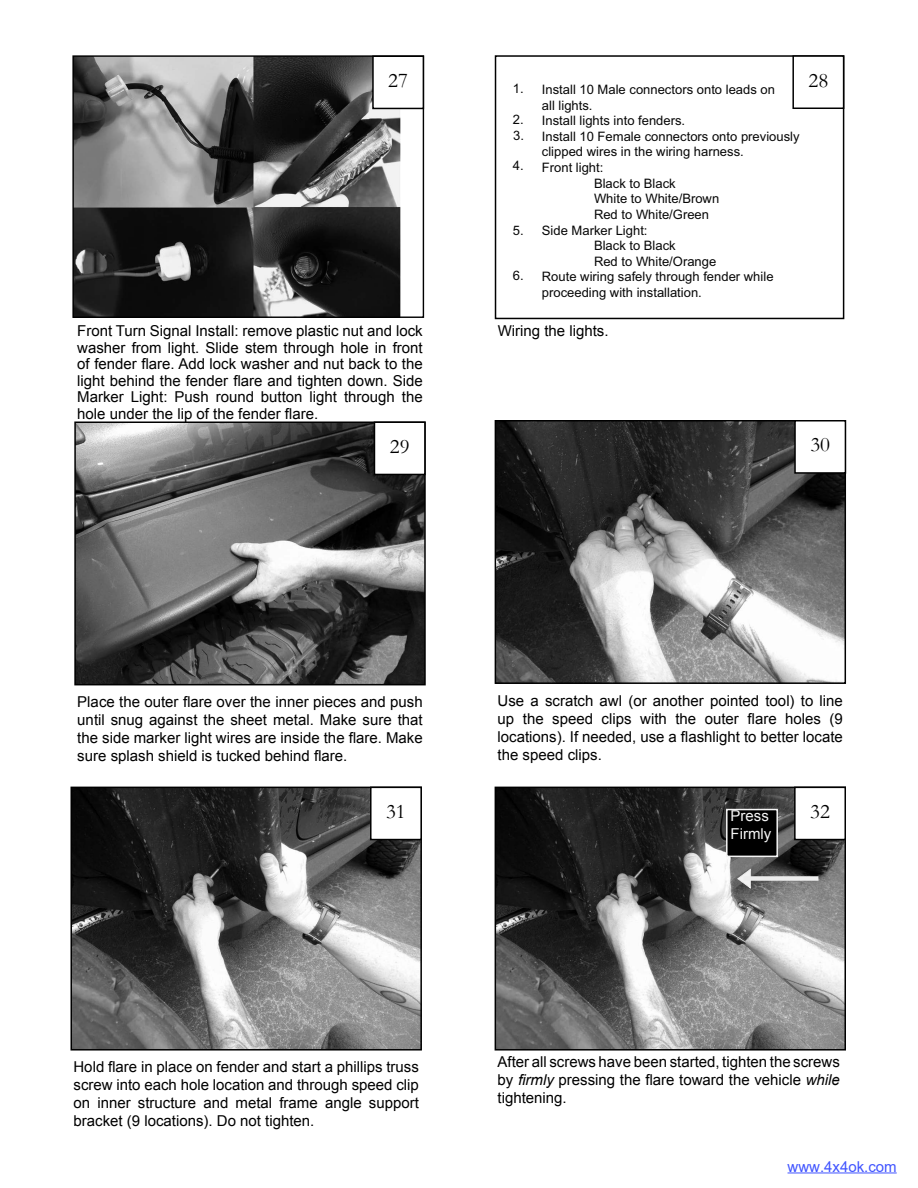
<style>
.page{position:relative;width:918px;height:1188px;background:#fff}
.page>*{position:absolute;margin:0;border:0;box-sizing:border-box;transform-origin:0 0}
.t1{font:21px "Garamond";color:#000}
.t2{font:15px/18px "Arial";color:#000;text-align:justify}
.t3{font:15px "Arial";color:#4054ff}
.t4{font:15px/18px "Arial";color:#f5f5f5}
.t5{font:13.05px/16.6px "Arial";color:#070707}
.s1{font-style:italic}
</style>
<div class="page">
<img style="left:74px;top:57px;width:348px;height:259px">
<div style="left:72px;top:55px;width:352px;height:263px;border:1px solid #000"></div>
<img style="left:77px;top:425px;width:346px;height:257px">
<div style="left:74px;top:422px;width:352px;height:263px;border:2px solid #000"></div>
<div style="left:495px;top:55px;width:349px;height:264px;border:2px solid #000"></div>
<img style="left:73px;top:790px;width:346px;height:258px">
<div style="left:70px;top:787px;width:352px;height:264px;border:2px solid #000"></div>
<img style="left:498px;top:790px;width:345px;height:258px">
<div style="left:495px;top:787px;width:351px;height:264px;border:2px solid #000"></div>
<img style="left:498px;top:423px;width:345px;height:258px">
<div style="left:495px;top:420px;width:351px;height:264px;border:2px solid #000"></div>
<div style="left:727px;top:810px;width:50px;height:46px;background:#000"></div>
<div style="left:726px;top:809px;width:52px;height:48px;border:2px solid #f5f5f5"></div>
<svg style="left:737px;top:868px;width:14px;height:21px"></svg>
<div style="left:743px;top:876px;width:75px;height:5px;background:#ededed"></div>
<div style="left:374px;top:422px;width:51px;height:52px;background:#fff"></div>
<div style="left:374px;top:422px;width:52px;height:53px;border:2px solid #000"></div>
<div style="left:795px;top:421px;width:50px;height:52px;background:#fff"></div>
<div style="left:794px;top:420px;width:52px;height:54px;border:2px solid #000"></div>
<div style="left:371px;top:787px;width:50px;height:53px;background:#fff"></div>
<div style="left:370px;top:787px;width:52px;height:53px;border:2px solid #000"></div>
<div style="left:792px;top:55px;width:52px;height:54px;border:2px solid #000"></div>
<div style="left:373px;top:56px;width:50px;height:52px;background:#fff"></div>
<div style="left:372px;top:56px;width:52px;height:53px;border:2px solid #000"></div>
<div style="left:795px;top:787px;width:50px;height:53px;background:#fff"></div>
<div style="left:794px;top:787px;width:52px;height:53px;border:2px solid #000"></div>
<hr style="left:788px;top:1173px;width:109px;height:1px;background:#4054ff">
<p class="t1" style="left:388px;top:68px;width:21px">27</p>
<p class="t1" style="left:809px;top:67px;width:21px">28</p>
<p class="t5" style="left:513px;top:81px;width:12px">1.</p>
<p class="t5" style="left:513px;top:111px;width:13px">2.<br>3.</p>
<p class="t5" style="left:513px;top:158px;width:12px">4.</p>
<p class="t5" style="left:542px;top:81px;width:235px">Install 10 Male connectors onto leads on</p>
<p class="t5" style="left:542px;top:97px;width:52px">all lights.</p>
<p class="t5" style="left:542px;top:112px;width:145px">Install lights into fenders.</p>
<p class="t5" style="left:542px;top:128px;width:259px">Install 10 Female connectors onto previously</p>
<p class="t5" style="left:542px;top:144px;width:203px">clipped wires in the wiring harness.</p>
<p class="t5" style="left:542px;top:159px;width:63px">Front light:</p>
<p class="t5" style="left:594px;top:175px;width:83px">Black to Black</p>
<p class="t5" style="left:594px;top:191px;width:127px">White to White/Brown</p>
<p class="t5" style="left:594px;top:206px;width:117px">Red to White/Green</p>
<p class="t5" style="left:542px;top:222px;width:107px">Side Marker Light:</p>
<p class="t5" style="left:594px;top:237px;width:83px">Black to Black</p>
<p class="t5" style="left:594px;top:253px;width:124px">Red to White/Orange</p>
<p class="t5" style="left:542px;top:269px;width:233px">Route wiring safely through fender while</p>
<p class="t5" style="left:542px;top:284px;width:162px">proceeding with installation.</p>
<p class="t5" style="left:513px;top:222px;width:12px">5.</p>
<p class="t5" style="left:513px;top:267px;width:12px">6.</p>
<p class="t2" style="left:77px;top:323px;width:347px;line-height:16.5px">Front Turn Signal Install: remove plastic nut and lock washer from light. Slide stem through hole in front of fender flare. Add lock washer and nut back to the light behind the fender flare and tighten down. Side Marker Light: Push round button light through the hole under the lip of the fender flare.</p>
<p class="t2" style="left:498px;top:322px;width:112px">Wiring the lights.</p>
<p class="t1" style="left:390px;top:434px;width:21px">29</p>
<p class="t1" style="left:810px;top:432px;width:21px">30</p>
<p class="t2" style="left:77px;top:693px;width:347px">Place the outer flare over the inner pieces and push until snug against the sheet metal. Make sure that the side marker light wires are inside the flare. Make sure splash shield is tucked behind flare.</p>
<p class="t1" style="left:386px;top:799px;width:21px">31</p>
<p class="t2" style="left:498px;top:692px;width:347px">Use a scratch awl (or another pointed tool) to line up the speed clips with the outer flare holes (9 locations). If needed, use a flashlight to better locate the speed clips.</p>
<p class="t4" style="left:731px;top:807px;width:42px">Press<br>Firmly</p>
<p class="t1" style="left:810px;top:799px;width:21px">32</p>
<p class="t2" style="left:74px;top:1058px;width:347px">Hold flare in place on fender and start a phillips truss screw into each hole location and through speed clip on inner structure and metal frame angle support bracket (9 locations). Do not tighten.</p>
<p class="t2" style="left:498px;top:1053px;width:344px">After all screws have been started, tighten the screws by <span class="s1">firmly</span> pressing the flare toward the vehicle <span class="s1">while </span>tightening.</p>
<p class="t3" style="left:788px;top:1156px;width:111px">www.4x4ok.com</p>
</div>
